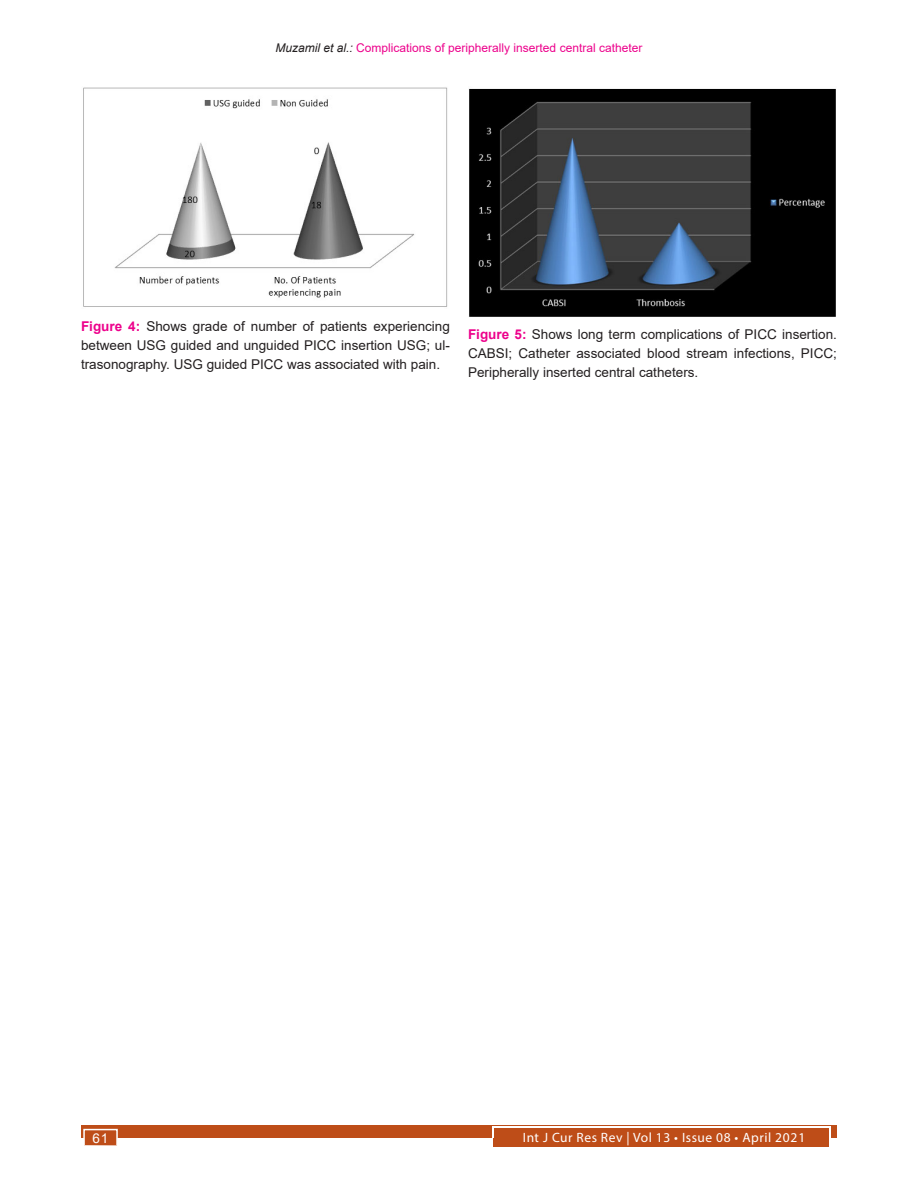
<style>
.page{position:relative;width:918px;height:1188px;background:#fff}
.page>*{position:absolute;margin:0;border:0;box-sizing:border-box;transform-origin:0 0}
.Figure_caption{font:13.5px/18.9px "Arial";color:#231f20;text-align:justify}
.t1{font:13.5px "Myriad Pro";letter-spacing:.04em;color:#fff}
.t2{font:13.5px "Arial";color:#fff}
.t3{font:12px "Arial";color:#ed028c}
.s1{font-style:italic;color:#231f20}
.s2{font-weight:700;color:#ed028c}
</style>
<div class="page">
<div style="left:81px;top:1125px;width:756px;height:13px;background:#be4d18"></div>
<div style="left:494px;top:1128px;width:335px;height:19px;background:#be4d18"></div>
<hr style="left:492px;top:1127px;width:338px;height:1px;background:#fff">
<svg style="left:492px;top:1128px;width:2px;height:10px"></svg>
<svg style="left:829px;top:1127px;width:2px;height:11px"></svg>
<div style="left:83px;top:1129px;width:35px;height:17px;background:#be4d18;border:2px solid #fff"></div>
<img style="left:83px;top:87px;width:365px;height:220px">
<img style="left:469px;top:88px;width:367px;height:229px">
<p class="t3" style="left:276px;top:39px;width:368px"><span class="s1">Muzamil et al.:</span> Complications of peripherally inserted central catheter</p>
<p class="Figure_caption" style="left:81px;top:317px;width:370px"><span class="s2">Figure 4:</span> Shows grade of number of patients experiencing between USG guided and unguided PICC insertion USG; ul&shy;trasonography. USG guided PICC was associated with pain.</p>
<p class="Figure_caption" style="left:468px;top:325px;width:370px"><span class="s2">Figure 5:</span> Shows long term complications of PICC insertion.<br>CABSI; Catheter associated blood stream infections, PICC; Peripherally inserted central catheters.</p>
<p class="t2" style="left:93px;top:1129px;width:17px">61</p>
<p class="t1" style="left:523px;top:1129px;width:284px">Int J Cur Res Rev | Vol 13 • Issue 08 • April 2021</p>
</div>
